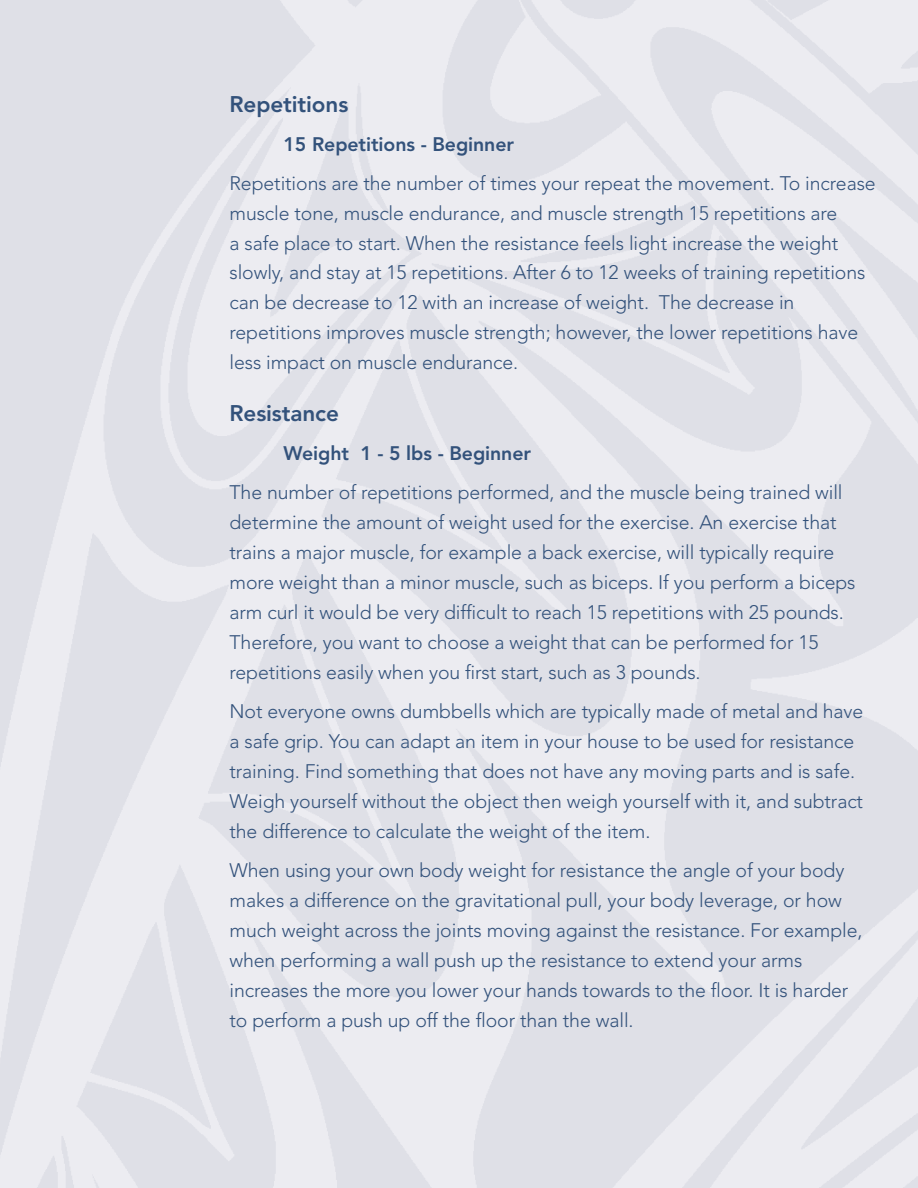
<style>
.page{position:relative;width:918px;height:1188px;background:#fff}
.page>*{position:absolute;margin:0;border:0;box-sizing:border-box;transform-origin:0 0}
.t1{font:800 22.5px "Avenir";letter-spacing:-.005em;color:#33527b}
.t2{font:300 19.5px/30px "Avenir";letter-spacing:-.005em;color:#33527b}
.t3{font:800 19.5px "Avenir";letter-spacing:-.005em;color:#33527b}
</style>
<div class="page">
<img style="left:0;top:0;width:918px;height:1188px">
<p class="t1" style="left:230px;top:90px;width:120px">Repetitions</p>
<p class="t3" style="left:283px;top:132px;width:232px">15 Repetitions - Beginner</p>
<p class="t2" style="left:230px;top:168px;width:648px">Repetitions are the number of times your repeat the movement. To increase muscle tone, muscle endurance, and muscle strength 15 repetitions are<br>a safe place to start. When the resistance feels light increase the weight slowly, and stay at 15 repetitions. After 6 to 12 weeks of training repetitions can be decrease to 12 with an increase of weight. The decrease in repetitions improves muscle strength; however, the lower repetitions have less impact on muscle endurance.</p>
<p class="t1" style="left:230px;top:400px;width:111px">Resistance</p>
<p class="t3" style="left:283px;top:442px;width:249px">Weight 1 - 5 lbs - Beginner</p>
<p class="t2" style="left:230px;top:477px;width:628px">The number of repetitions performed, and the muscle being trained will determine the amount of weight used for the exercise. An exercise that trains a major muscle, for example a back exercise, will typically require more weight than a minor muscle, such as biceps. If you perform a biceps arm curl it would be very difficult to reach 15 repetitions with 25 pounds.<br>Therefore, you want to choose a weight that can be performed for 15 repetitions easily when you first start, such as 3 pounds.</p>
<p class="t2" style="left:230px;top:696px;width:635px">Not everyone owns dumbbells which are typically made of metal and have a safe grip. You can adapt an item in your house to be used for resistance training. Find something that does not have any moving parts and is safe.<br>Weigh yourself without the object then weigh yourself with it, and subtract the difference to calculate the weight of the item.</p>
<p class="t2" style="left:230px;top:855px;width:635px">When using your own body weight for resistance the angle of your body makes a difference on the gravitational pull, your body leverage, or how much weight across the joints moving against the resistance. For example, when performing a wall push up the resistance to extend your arms increases the more you lower your hands towards to the floor. It is harder to perform a push up off the floor than the wall.</p>
</div>
